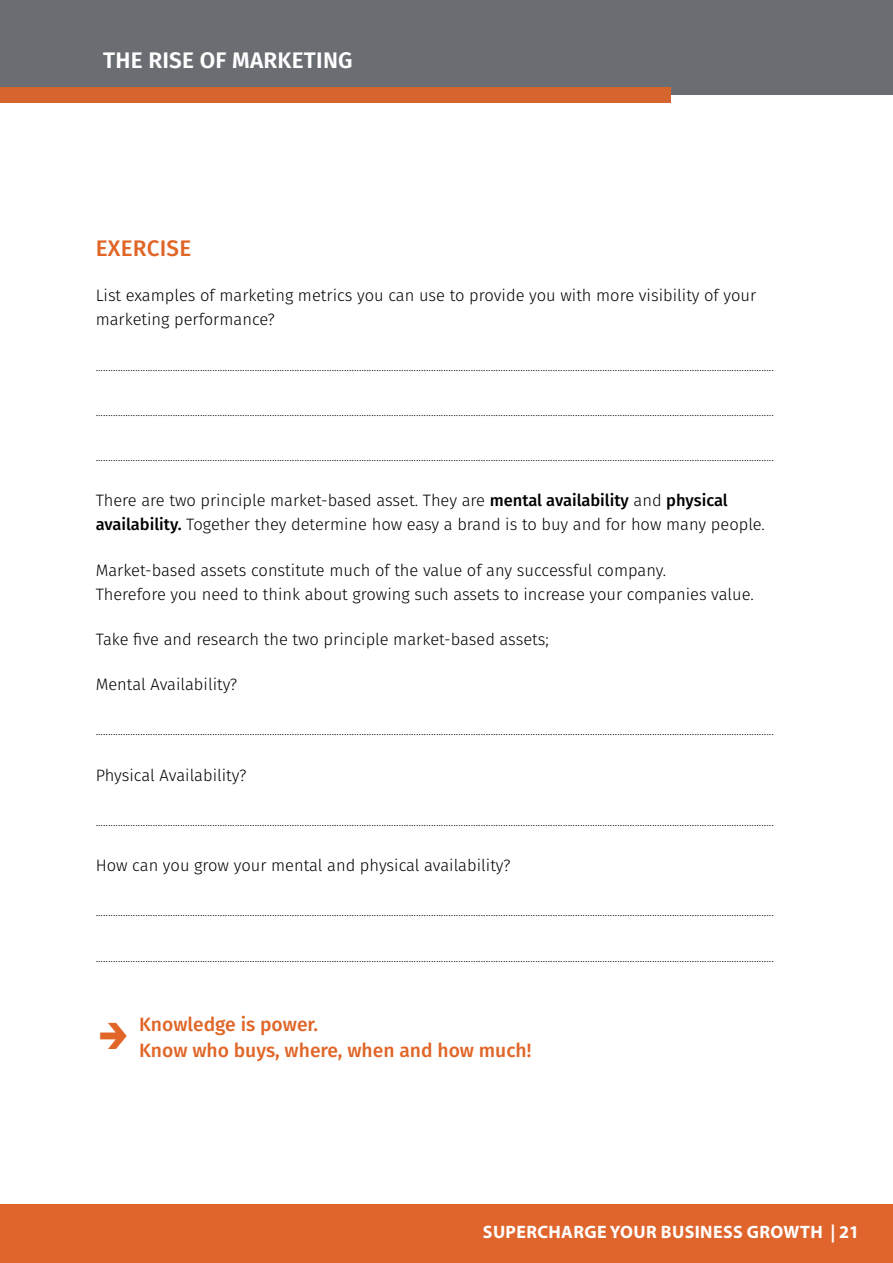
<style>
.page{position:relative;width:893px;height:1263px;background:#fff}
.page>*{position:absolute;margin:0;border:0;box-sizing:border-box;transform-origin:0 0}
.t1{font:600 22.5px "Fira Sans";letter-spacing:.01em;color:#fff}
.t2{font:500 22.5px "Fira Sans";letter-spacing:.01em;color:#e06527}
.t3{font:500 19.2px "Fira Sans";color:#e06527}
.t4{font:700 18px "Myriad Pro";letter-spacing:.02em;color:#fff}
.t5{font:300 16.5px/24px "Fira Sans";color:#000}
.t6{font:300 12px "Fira Sans";color:#000}
.s1{font-weight:500}
</style>
<div class="page">
<div style="left:0;top:1204px;width:893px;height:59px;background:#e0652c"></div>
<div style="left:0;top:0;width:893px;height:95px;background:#6a6d72"></div>
<div style="left:0;top:87px;width:671px;height:15px;background:#d5642e"></div>
<h1 class="t1" style="left:103px;top:42px;width:251px">THE RISE OF MARKETING</h1>
<h1 class="t2" style="left:96px;top:230px;width:97px">EXERCISE</h1>
<h3 class="t5" style="left:96px;top:283px;width:662px">List examples of marketing metrics you can use to provide you with more visibility of your marketing performance?</h3>
<p class="t6" style="left:96px;top:358px;width:680px">.................................................................................................................................................................................................................................................................................</p>
<p class="t6" style="left:96px;top:403px;width:680px">.................................................................................................................................................................................................................................................................................</p>
<p class="t6" style="left:96px;top:448px;width:680px">.................................................................................................................................................................................................................................................................................</p>
<h3 class="t5" style="left:96px;top:488px;width:671px">There are two principle market-based asset. They are <span class="s1">mental availability</span> and <span class="s1">physical availability.</span> Together they determine how easy a brand is to buy and for how many people.</h3>
<h3 class="t5" style="left:96px;top:558px;width:660px">Market-based assets constitute much of the value of any successful company.<br>Therefore you need to think about growing such assets to increase your companies value.</h3>
<h3 class="t5" style="left:96px;top:627px;width:455px">Take five and research the two principle market-based assets;</h3>
<h3 class="t5" style="left:96px;top:672px;width:143px">Mental Availability?</h3>
<p class="t6" style="left:96px;top:723px;width:680px">.................................................................................................................................................................................................................................................................................</p>
<h3 class="t5" style="left:96px;top:763px;width:152px">Physical Availability?</h3>
<p class="t6" style="left:96px;top:813px;width:680px">.................................................................................................................................................................................................................................................................................</p>
<h3 class="t5" style="left:96px;top:853px;width:416px">How can you grow your mental and physical availability?</h3>
<p class="t6" style="left:96px;top:904px;width:680px">.................................................................................................................................................................................................................................................................................</p>
<p class="t6" style="left:96px;top:949px;width:680px">.................................................................................................................................................................................................................................................................................</p>
<h2 class="t3" style="left:139px;top:1009px;width:181px">Knowledge is power.</h2>
<h2 class="t3" style="left:98px;top:1035px;width:435px">➔ Know who buys, where, when and how much!</h2>
<h3 class="t4" style="left:483px;top:1220px;width:378px">SUPERCHARGE YOUR BUSINESS GROWTH | 21</h3>
</div>
